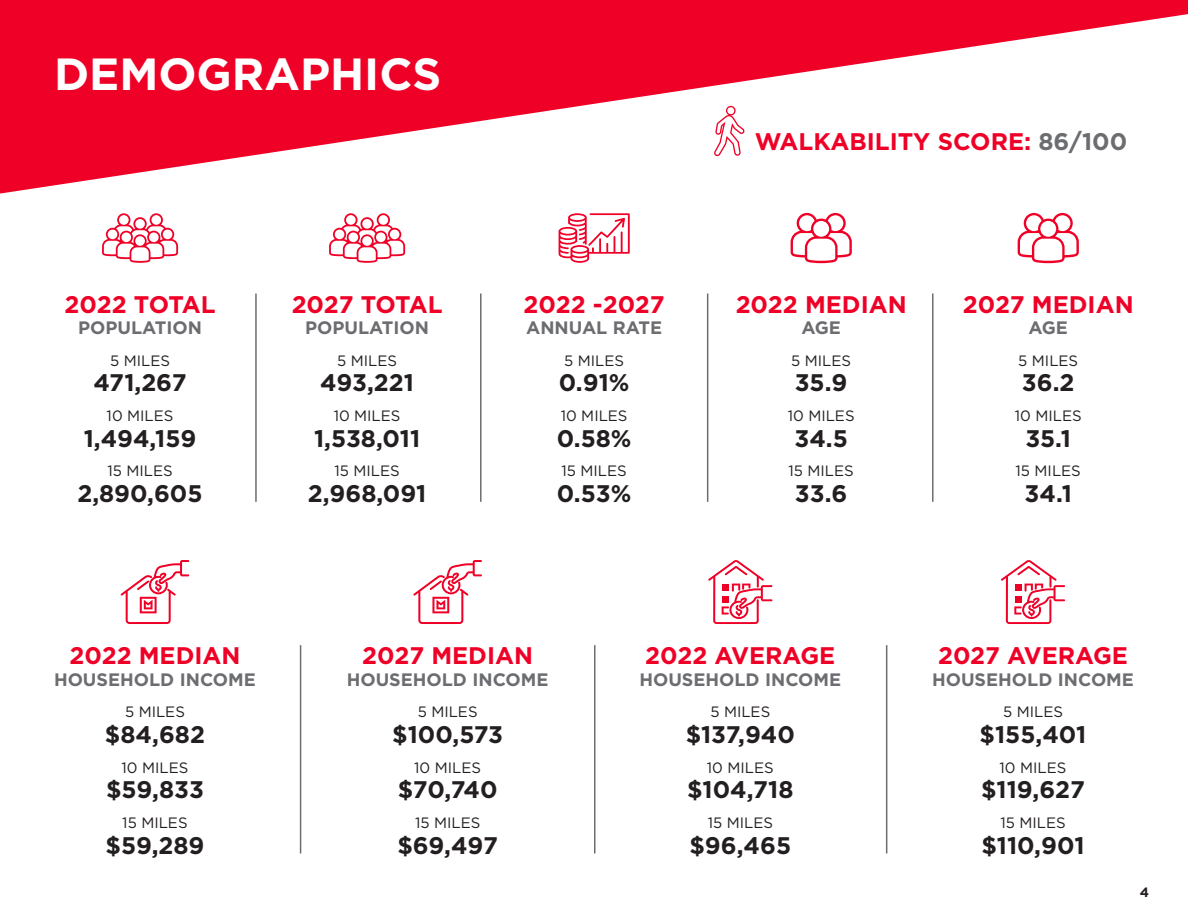
<style>
.page{position:relative;width:1188px;height:918px;background:#fff}
.page>*{position:absolute;margin:0;border:0;box-sizing:border-box;transform-origin:0 0}
.Page_headline{font:700 45px "Gotham";color:#fff}
.t1{font:700 24px "Gotham";color:#231f20}
.t2{font:700 24px "Gotham";color:#ef0027}
.t3{font:700 18px "Gotham";color:#6c6d70}
.t4{font:15px "Gotham";color:#231f20}
.Folio_Footer{font:700 13.5px "Gotham";color:#231f20}
.s1{color:#6c6d70}
</style>
<div class="page">
<svg style="left:0;top:0;width:1188px;height:194px;fill:#ef0027"></svg>
<hr style="left:255px;top:294px;width:2px;height:208px;background:#6c6d70">
<hr style="left:480px;top:294px;width:2px;height:208px;background:#6c6d70">
<hr style="left:707px;top:294px;width:1px;height:208px;background:#6c6d70">
<hr style="left:932px;top:294px;width:2px;height:208px;background:#6c6d70">
<hr style="left:886px;top:645px;width:1px;height:208px;background:#6c6d70">
<hr style="left:594px;top:645px;width:2px;height:208px;background:#6c6d70">
<hr style="left:300px;top:645px;width:1px;height:208px;background:#6c6d70">
<svg style="left:102px;top:213px;width:76px;height:50px"></svg>
<svg style="left:329px;top:213px;width:76px;height:50px"></svg>
<svg style="left:559px;top:213px;width:71px;height:50px"></svg>
<svg style="left:791px;top:213px;width:61px;height:50px"></svg>
<svg style="left:1018px;top:213px;width:61px;height:50px"></svg>
<svg style="left:413px;top:560px;width:69px;height:64px"></svg>
<svg style="left:121px;top:560px;width:68px;height:64px"></svg>
<svg style="left:708px;top:560px;width:64px;height:64px"></svg>
<svg style="left:1001px;top:560px;width:64px;height:64px"></svg>
<svg style="left:714px;top:106px;width:31px;height:50px"></svg>
<p class="Page_headline" style="left:54px;top:44px;width:389px">DEMOGRAPHICS</p>
<p class="t2" style="left:65px;top:288px;width:153px">2022 TOTAL</p>
<p class="t3" style="left:78px;top:316px;width:125px">POPULATION</p>
<p class="t4" style="left:110px;top:351px;width:61px">5 MILES</p>
<p class="t1" style="left:93px;top:367px;width:95px">471,267</p>
<p class="t4" style="left:107px;top:406px;width:68px">10 MILES</p>
<p class="t1" style="left:84px;top:422px;width:114px">1,494,159</p>
<p class="t4" style="left:107px;top:461px;width:67px">15 MILES</p>
<p class="t1" style="left:77px;top:477px;width:127px">2,890,605</p>
<p class="t2" style="left:292px;top:288px;width:152px">2027 TOTAL</p>
<p class="t3" style="left:305px;top:316px;width:125px">POPULATION</p>
<p class="t4" style="left:337px;top:351px;width:61px">5 MILES</p>
<p class="t1" style="left:320px;top:367px;width:95px">493,221</p>
<p class="t4" style="left:334px;top:406px;width:68px">10 MILES</p>
<p class="t1" style="left:314px;top:422px;width:108px">1,538,011</p>
<p class="t4" style="left:334px;top:461px;width:67px">15 MILES</p>
<p class="t1" style="left:308px;top:477px;width:120px">2,968,091</p>
<p class="t2" style="left:524px;top:288px;width:143px">2022 -2027</p>
<p class="t3" style="left:526px;top:316px;width:137px">ANNUAL RATE</p>
<p class="t4" style="left:564px;top:351px;width:61px">5 MILES</p>
<p class="t1" style="left:559px;top:367px;width:72px">0.91%</p>
<p class="t4" style="left:561px;top:406px;width:68px">10 MILES</p>
<p class="t1" style="left:557px;top:422px;width:76px">0.58%</p>
<p class="t4" style="left:561px;top:461px;width:67px">15 MILES</p>
<p class="t1" style="left:557px;top:477px;width:76px">0.53%</p>
<p class="t2" style="left:755px;top:126px;width:374px">WALKABILITY SCORE: <span class="s1">86/100</span></p>
<p class="t2" style="left:736px;top:288px;width:172px">2022 MEDIAN</p>
<p class="t3" style="left:801px;top:316px;width:41px">AGE</p>
<p class="t4" style="left:791px;top:351px;width:61px">5 MILES</p>
<p class="t1" style="left:795px;top:367px;width:54px">35.9</p>
<p class="t4" style="left:788px;top:406px;width:68px">10 MILES</p>
<p class="t1" style="left:794px;top:422px;width:55px">34.5</p>
<p class="t4" style="left:789px;top:461px;width:67px">15 MILES</p>
<p class="t1" style="left:795px;top:477px;width:54px">33.6</p>
<p class="t2" style="left:963px;top:288px;width:172px">2027 MEDIAN</p>
<p class="t3" style="left:1028px;top:316px;width:41px">AGE</p>
<p class="t4" style="left:1018px;top:351px;width:61px">5 MILES</p>
<p class="t1" style="left:1022px;top:367px;width:54px">36.2</p>
<p class="t4" style="left:1015px;top:406px;width:68px">10 MILES</p>
<p class="t1" style="left:1025px;top:422px;width:47px">35.1</p>
<p class="t4" style="left:1016px;top:461px;width:67px">15 MILES</p>
<p class="t1" style="left:1025px;top:477px;width:49px">34.1</p>
<p class="t2" style="left:69px;top:640px;width:172px">2022 MEDIAN</p>
<p class="t3" style="left:54px;top:668px;width:203px">HOUSEHOLD INCOME</p>
<p class="t4" style="left:125px;top:703px;width:61px">5 MILES</p>
<p class="t1" style="left:105px;top:719px;width:101px">$84,682</p>
<p class="t4" style="left:122px;top:758px;width:68px">10 MILES</p>
<p class="t1" style="left:106px;top:774px;width:99px">$59,833</p>
<p class="t4" style="left:122px;top:813px;width:67px">15 MILES</p>
<p class="t1" style="left:106px;top:829px;width:100px">$59,289</p>
<p class="t2" style="left:362px;top:640px;width:172px">2027 MEDIAN</p>
<p class="t3" style="left:347px;top:668px;width:203px">HOUSEHOLD INCOME</p>
<p class="t4" style="left:418px;top:703px;width:61px">5 MILES</p>
<p class="t1" style="left:392px;top:719px;width:112px">$100,573</p>
<p class="t4" style="left:414px;top:758px;width:68px">10 MILES</p>
<p class="t1" style="left:398px;top:774px;width:101px">$70,740</p>
<p class="t4" style="left:415px;top:813px;width:67px">15 MILES</p>
<p class="t1" style="left:397px;top:829px;width:102px">$69,497</p>
<p class="t2" style="left:645px;top:640px;width:192px">2022 AVERAGE</p>
<p class="t3" style="left:639px;top:668px;width:203px">HOUSEHOLD INCOME</p>
<p class="t4" style="left:710px;top:703px;width:61px">5 MILES</p>
<p class="t1" style="left:686px;top:719px;width:111px">$137,940</p>
<p class="t4" style="left:707px;top:758px;width:68px">10 MILES</p>
<p class="t1" style="left:687px;top:774px;width:108px">$104,718</p>
<p class="t4" style="left:708px;top:813px;width:67px">15 MILES</p>
<p class="t1" style="left:689px;top:829px;width:103px">$96,465</p>
<p class="t2" style="left:938px;top:640px;width:191px">2027 AVERAGE</p>
<p class="t3" style="left:932px;top:668px;width:203px">HOUSEHOLD INCOME</p>
<p class="t4" style="left:1003px;top:703px;width:61px">5 MILES</p>
<p class="t1" style="left:980px;top:719px;width:108px">$155,401</p>
<p class="t4" style="left:1000px;top:758px;width:68px">10 MILES</p>
<p class="t1" style="left:981px;top:774px;width:105px">$119,627</p>
<p class="t4" style="left:1000px;top:813px;width:67px">15 MILES</p>
<p class="t1" style="left:981px;top:829px;width:105px">$110,901</p>
<p class="Folio_Footer" style="left:1140px;top:884px;width:11px">4</p>
</div>
